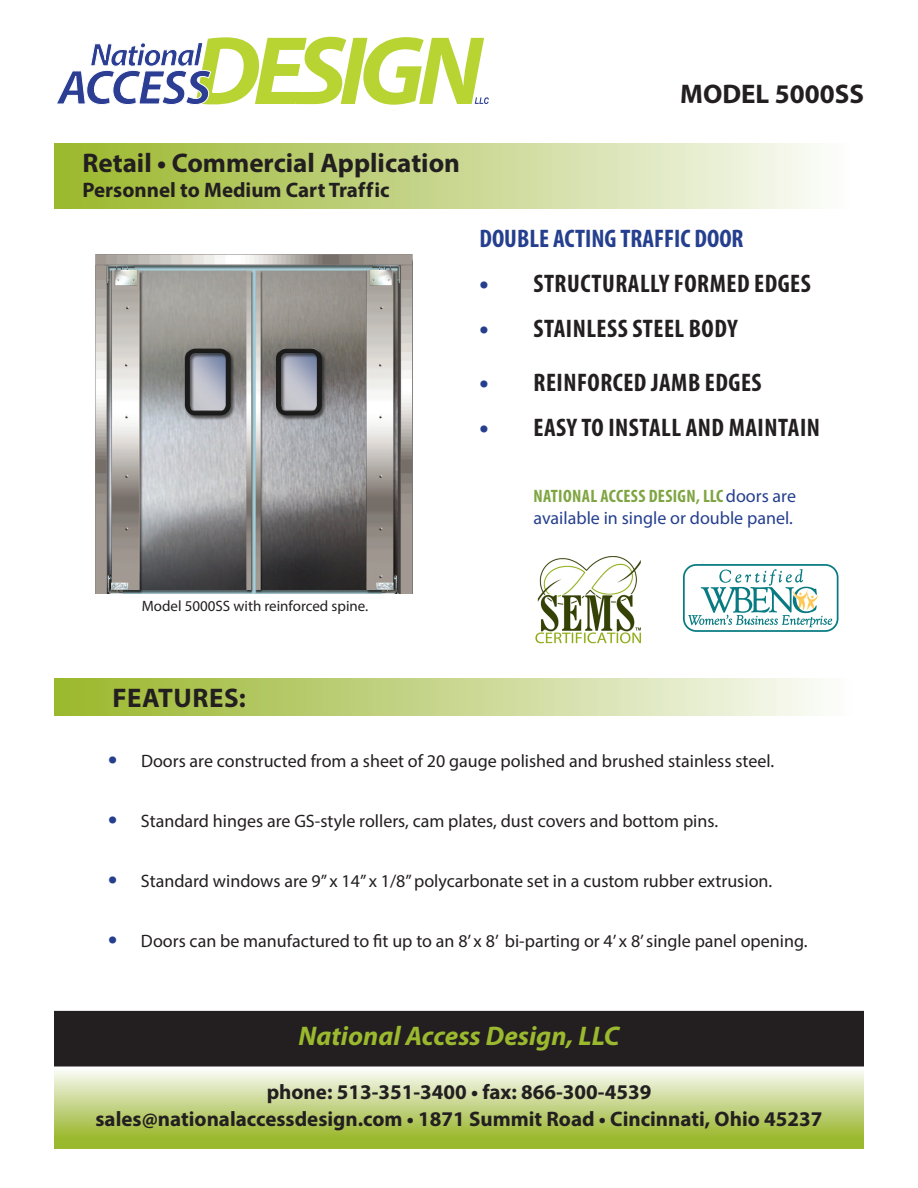
<style>
.page{position:relative;width:918px;height:1188px;background:#fff}
.page>*{position:absolute;margin:0;border:0;box-sizing:border-box;transform-origin:0 0}
.t1{font:700 27px "Myriad Pro";color:#231f20}
.t2{font:italic 700 27px "Myriad Pro";color:#9bb92e}
.t3{font:700 27px "Myriad Pro";letter-spacing:.02em;color:#231f20}
.t4{font:700 condensed 25.5px "Myriad Pro";letter-spacing:.02em;color:#231f20}
.t5{font:700 condensed 25.5px "Myriad Pro";color:#253f8e}
.t6{font:700 21px "Myriad Pro";color:#231f20}
.t7{font:18px "Myriad Pro";color:#231f20}
.t8{font:700 condensed 18px "Myriad Pro";letter-spacing:.02em;color:#7fa542}
.t9{font:18px "Myriad Pro";color:#253f8e}
.t10{font:15px "Myriad Pro";color:#231f20}
.s1{font-stretch:normal;font-size:27px;color:#253f8e}
.s2{font-weight:400;font-stretch:normal;color:#253f8e}
.s3{font-weight:700;font-size:27px;color:#253f8e}
</style>
<div class="page">
<svg style="left:57px;top:37px;width:432px;height:68px"></svg>
<div style="left:55px;top:1012px;width:808px;height:54px;background:#231f20"></div>
<div style="left:54px;top:1011px;width:810px;height:55px;border:2px solid #231f20"></div>
<div style="left:55px;top:1067px;width:808px;height:81px;background:linear-gradient(to bottom,#fafaf8,#90b017)"></div>
<div style="left:55px;top:678px;width:809px;height:37px;background:linear-gradient(to right,#99b52b,#fcfcfc)"></div>
<div style="left:54px;top:144px;width:808px;height:64px;background:linear-gradient(to right,#99b52b,#fcfcfc)"></div>
<img style="left:535px;top:556px;width:106px;height:88px">
<svg style="left:683px;top:564px;width:155px;height:68px"></svg>
<img style="left:96px;top:255px;width:316px;height:339px">
<p class="t1" style="left:83px;top:145px;width:379px">Retail • Commercial Application</p>
<p class="t6" style="left:82px;top:176px;width:309px">Personnel to Medium Cart Traffic</p>
<p class="t1" style="left:680px;top:76px;width:185px">MODEL 5000SS</p>
<p class="t5" style="left:480px;top:222px;width:266px">DOUBLE ACTING TRAFFIC DOOR</p>
<p class="t4" style="left:480px;top:267px;width:333px"><span class="s1">•</span> STRUCTURALLY FORMED EDGES</p>
<p class="t4" style="left:480px;top:312px;width:260px"><span class="s1">•</span> STAINLESS STEEL BODY</p>
<p class="t4" style="left:480px;top:366px;width:284px"><span class="s1">•</span> REINFORCED JAMB EDGES</p>
<p class="t4" style="left:480px;top:411px;width:342px"><span class="s1">•</span> EASY TO INSTALL AND MAINTAIN</p>
<p class="t8" style="left:534px;top:485px;width:264px">NATIONAL ACCESS DESIGN, LLC <span class="s2">doors are</span></p>
<p class="t9" style="left:534px;top:507px;width:261px">available in single or double panel.</p>
<p class="t10" style="left:142px;top:597px;width:228px">Model 5000SS with reinforced spine.</p>
<p class="t3" style="left:113px;top:680px;width:135px">FEATURES:</p>
<p class="t7" style="left:108px;top:750px;width:668px"><span class="s3">•</span> Doors are constructed from a sheet of 20 gauge polished and brushed stainless steel.</p>
<p class="t7" style="left:108px;top:810px;width:612px"><span class="s3">•</span> Standard hinges are GS-style rollers, cam plates, dust covers and bottom pins.</p>
<p class="t7" style="left:108px;top:870px;width:666px"><span class="s3">•</span> Standard windows are 9” x 14” x 1/8” polycarbonate set in a custom rubber extrusion.</p>
<p class="t7" style="left:108px;top:930px;width:701px"><span class="s3">•</span> Doors can be manufactured to fit up to an 8’ x 8’ bi-parting or 4’ x 8’ single panel opening.</p>
<p class="t2" style="left:299px;top:1018px;width:322px">National Access Design, LLC</p>
<p class="t6" style="left:267px;top:1078px;width:386px">phone: 513-351-3400 • fax: 866-300-4539</p>
<p class="t6" style="left:96px;top:1105px;width:728px">sales@nationalaccessdesign.com • 1871 Summit Road • Cincinnati, Ohio 45237</p>
</div>
